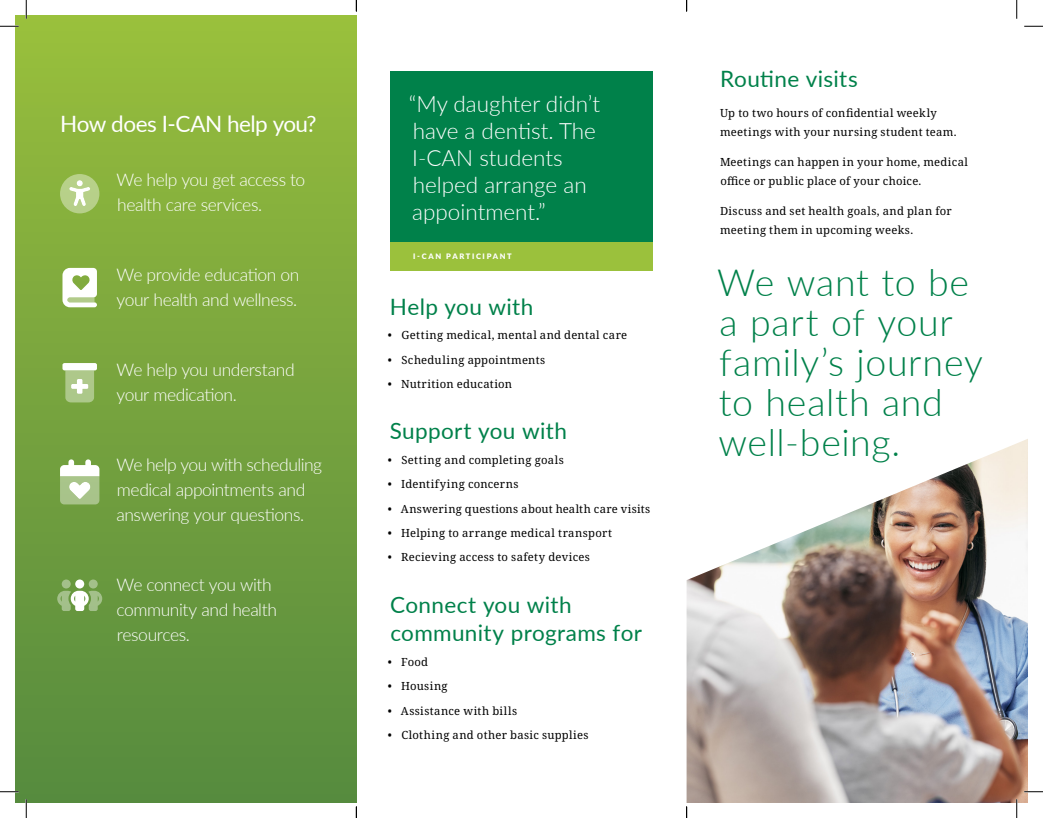
<style>
.page{position:relative;width:1043px;height:818px;background:#fff}
.page>*{position:absolute;margin:0;border:0;box-sizing:border-box;transform-origin:0 0}
.t1{font:300 37.5px/40px "Lato";letter-spacing:.015em;color:#00814a}
.t2{font:300 22.5px/27px "Lato";color:#fff}
.t3{font:22.5px/28.8px "Lato";letter-spacing:.015em;color:#00814a}
.t4{font:22.5px "Lato";letter-spacing:-.025em;color:#fff}
.t5{font:300 17.5px/25px "Lato";letter-spacing:-.025em;color:#fff}
.t6{font:11.25px/18.8px "Noto Serif";letter-spacing:.025em;color:#000}
.t7{font:900 7.5px "Lato";letter-spacing:.22em;color:#fff}
</style>
<div class="page">
<div style="left:390px;top:71px;width:263px;height:171px;background:#00814a"></div>
<div style="left:390px;top:242px;width:263px;height:28px;background:#9bc13c"></div>
<div style="left:15px;top:15px;width:341px;height:787px;background:linear-gradient(to bottom,#99be3d,#558a3f)"></div>
<img style="left:686px;top:439px;width:342px;height:363px">
<svg style="left:60px;top:459px;width:39px;height:45px"></svg>
<svg style="left:62px;top:363px;width:35px;height:39px"></svg>
<svg style="left:62px;top:268px;width:35px;height:39px"></svg>
<svg style="left:60px;top:174px;width:39px;height:39px;background:#b6d088"></svg>
<svg style="left:57px;top:579px;width:45px;height:32px"></svg>
<svg style="left:0;top:25px;width:19px;height:2px"></svg>
<svg style="left:1024px;top:25px;width:19px;height:2px"></svg>
<svg style="left:0;top:790px;width:19px;height:2px"></svg>
<svg style="left:1024px;top:790px;width:19px;height:2px"></svg>
<svg style="left:25px;top:0;width:2px;height:19px"></svg>
<svg style="left:25px;top:799px;width:2px;height:19px"></svg>
<svg style="left:1016px;top:0;width:1px;height:19px"></svg>
<svg style="left:1015px;top:799px;width:2px;height:19px"></svg>
<svg style="left:355px;top:0;width:2px;height:11px"></svg>
<svg style="left:355px;top:806px;width:2px;height:12px"></svg>
<svg style="left:686px;top:806px;width:1px;height:12px"></svg>
<p class="t4" style="left:60px;top:108px;width:258px">How does I-CAN help you?</p>
<p class="t5" style="left:117px;top:166px;width:190px">We help you get access to health care services.</p>
<p class="t5" style="left:117px;top:261px;width:184px">We provide education on your health and wellness.</p>
<p class="t5" style="left:117px;top:356px;width:180px">We help you understand your medication.</p>
<p class="t5" style="left:116px;top:451px;width:207px">We help you with scheduling medical appointments and answering your questions.</p>
<p class="t5" style="left:117px;top:571px;width:162px">We connect you with community and health resources.</p>
<p class="t2" style="left:409px;top:89px;width:193px">“My daughter didn’t have a dentist. The<br>I-CAN students helped arrange an appointment.”</p>
<p class="t7" style="left:413px;top:251px;width:100px">I-CAN PARTICIPANT</p>
<p class="t3" style="left:390px;top:291px;width:145px">Help you with</p>
<p class="t6" style="left:388px;top:326px;width:241px">• Getting medical, mental and dental care</p>
<p class="t6" style="left:388px;top:350px;width:159px">• Scheduling appointments</p>
<p class="t6" style="left:388px;top:375px;width:126px">• Nutrition education</p>
<p class="t3" style="left:389px;top:416px;width:179px">Support you with</p>
<p class="t6" style="left:388px;top:450px;width:177px">• Setting and completing goals</p>
<p class="t6" style="left:388px;top:475px;width:132px">• Identifying concerns</p>
<p class="t6" style="left:388px;top:499px;width:264px">• Answering questions about health care visits</p>
<p class="t6" style="left:388px;top:524px;width:226px">• Helping to arrange medical transport</p>
<p class="t6" style="left:388px;top:548px;width:204px">• Recieving access to safety devices</p>
<p class="t3" style="left:390px;top:589px;width:253px">Connect you with community programs for</p>
<p class="t6" style="left:388px;top:652px;width:42px">• Food</p>
<p class="t6" style="left:388px;top:677px;width:61px">• Housing</p>
<p class="t6" style="left:388px;top:701px;width:131px">• Assistance with bills</p>
<p class="t6" style="left:388px;top:725px;width:202px">• Clothing and other basic supplies</p>
<p class="t3" style="left:720px;top:64px;width:139px">Routine visits</p>
<p class="t6" style="left:720px;top:104px;width:238px">Up to two hours of confidential weekly meetings with your nursing student team.</p>
<p class="t6" style="left:720px;top:153px;width:249px">Meetings can happen in your home, medical office or public place of your choice.</p>
<p class="t6" style="left:720px;top:202px;width:233px">Discuss and set health goals, and plan for meeting them in upcoming weeks.</p>
<p class="t1" style="left:717px;top:261px;width:267px">We want to be a part of your family’s journey to health and well-being.</p>
</div>
